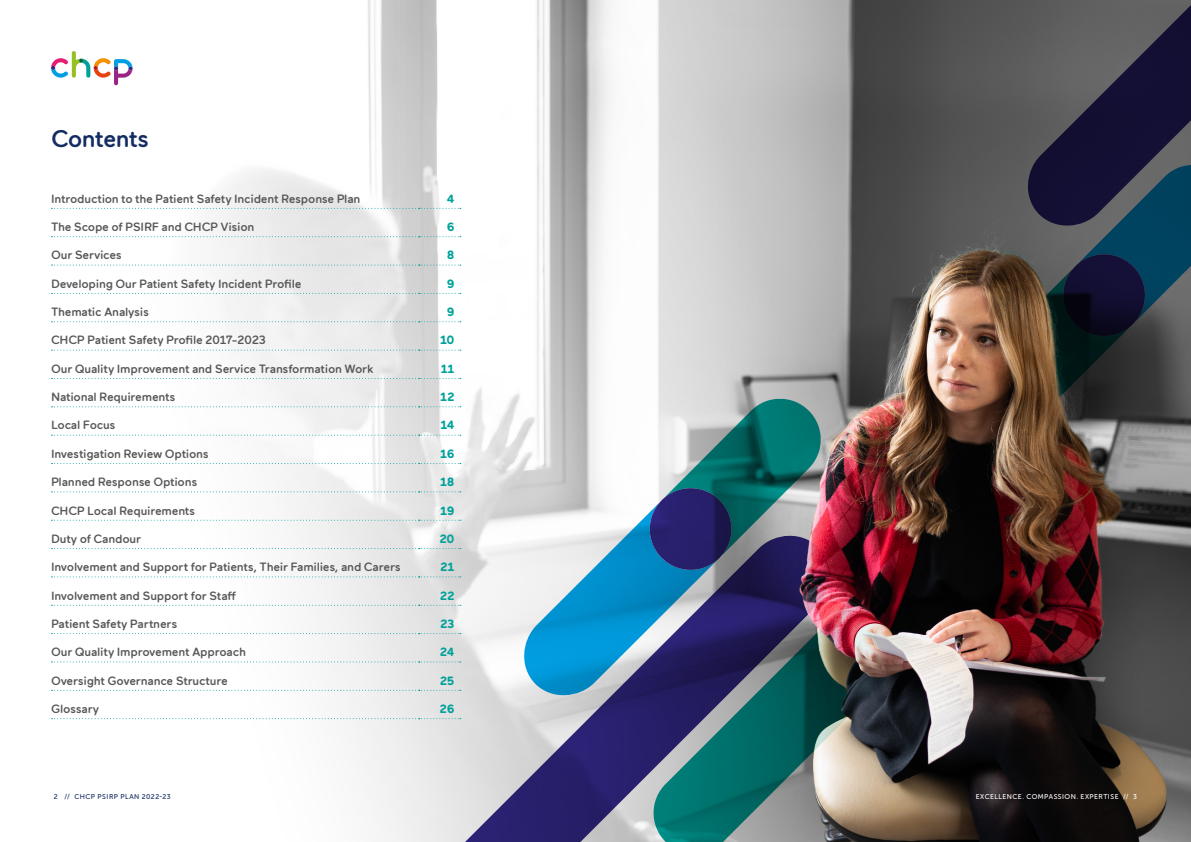
<style>
.page{position:relative;width:1191px;height:842px;background:#fff}
.page>*{position:absolute;margin:0;border:0;box-sizing:border-box;transform-origin:0 0}
.t1{font:500 24px "Maax Rounded";letter-spacing:-.03em;color:#132c62}
.t2{font:500 12px "Maax Rounded";letter-spacing:-.02em;color:#575756}
.t3{font:700 12px "Maax Rounded";letter-spacing:-.04em;color:#00a19a}
.t4{font:7px "Museo Sans Rounded 500";letter-spacing:.07em;color:#fff}
.t5{font:7px "Museo Sans Rounded 500";letter-spacing:.07em;color:#132c62}
</style>
<div class="page">
<img style="left:128px;top:0;width:1063px;height:842px">
<svg style="left:519px;top:395px;width:305px;height:136px"></svg>
<svg style="left:427px;top:531px;width:225px;height:311px"></svg>
<img style="left:652px;top:448px;width:407px;height:394px">
<svg style="left:933px;top:0;width:258px;height:466px;background:#4e4a4c"></svg>
<svg style="left:52px;top:208px;width:409px;height:1px"></svg>
<svg style="left:52px;top:236px;width:409px;height:1px"></svg>
<svg style="left:52px;top:265px;width:409px;height:1px"></svg>
<svg style="left:52px;top:293px;width:409px;height:1px"></svg>
<svg style="left:52px;top:321px;width:409px;height:1px"></svg>
<svg style="left:52px;top:350px;width:409px;height:1px"></svg>
<svg style="left:52px;top:378px;width:409px;height:1px"></svg>
<svg style="left:52px;top:406px;width:409px;height:1px"></svg>
<svg style="left:52px;top:435px;width:409px;height:1px"></svg>
<svg style="left:52px;top:463px;width:409px;height:1px"></svg>
<svg style="left:52px;top:491px;width:409px;height:1px"></svg>
<svg style="left:52px;top:520px;width:409px;height:1px"></svg>
<svg style="left:52px;top:548px;width:409px;height:1px"></svg>
<svg style="left:52px;top:576px;width:409px;height:1px"></svg>
<svg style="left:52px;top:605px;width:409px;height:1px"></svg>
<svg style="left:52px;top:633px;width:409px;height:1px"></svg>
<svg style="left:52px;top:661px;width:409px;height:1px"></svg>
<svg style="left:52px;top:690px;width:409px;height:1px"></svg>
<svg style="left:52px;top:718px;width:409px;height:1px"></svg>
<svg style="left:51px;top:51px;width:82px;height:34px"></svg>
<h1 class="t1" style="left:51px;top:123px;width:99px">Contents</h1>
<p class="t2" style="left:51px;top:191px;width:311px">Introduction to the Patient Safety Incident Response Plan</p>
<p class="t3" style="left:447px;top:191px;width:9px">4</p>
<p class="t2" style="left:51px;top:219px;width:205px">The Scope of PSIRF and CHCP Vision</p>
<p class="t3" style="left:447px;top:220px;width:9px">6</p>
<p class="t2" style="left:51px;top:247px;width:72px">Our Services</p>
<p class="t3" style="left:447px;top:248px;width:9px">8</p>
<p class="t2" style="left:51px;top:276px;width:252px">Developing Our Patient Safety Incident Profile</p>
<p class="t3" style="left:447px;top:276px;width:9px">9</p>
<p class="t2" style="left:51px;top:304px;width:99px">Thematic Analysis</p>
<p class="t3" style="left:447px;top:305px;width:9px">9</p>
<p class="t2" style="left:51px;top:332px;width:217px">CHCP Patient Safety Profile 2017-2023</p>
<p class="t3" style="left:440px;top:333px;width:16px">10</p>
<p class="t2" style="left:51px;top:361px;width:324px">Our Quality Improvement and Service Transformation Work</p>
<p class="t3" style="left:441px;top:361px;width:15px">11</p>
<p class="t2" style="left:51px;top:389px;width:126px">National Requirements</p>
<p class="t3" style="left:440px;top:390px;width:16px">12</p>
<p class="t2" style="left:51px;top:417px;width:66px">Local Focus</p>
<p class="t3" style="left:440px;top:418px;width:16px">14</p>
<p class="t2" style="left:51px;top:446px;width:159px">Investigation Review Options</p>
<p class="t3" style="left:440px;top:446px;width:16px">16</p>
<p class="t2" style="left:51px;top:474px;width:148px">Planned Response Options</p>
<p class="t3" style="left:440px;top:475px;width:16px">18</p>
<p class="t2" style="left:51px;top:503px;width:146px">CHCP Local Requirements</p>
<p class="t3" style="left:440px;top:503px;width:16px">19</p>
<p class="t2" style="left:51px;top:531px;width:92px">Duty of Candour</p>
<p class="t3" style="left:439px;top:531px;width:17px">20</p>
<p class="t2" style="left:51px;top:559px;width:351px">Involvement and Support for Patients, Their Families, and Carers</p>
<p class="t3" style="left:440px;top:560px;width:16px">21</p>
<p class="t2" style="left:51px;top:588px;width:187px">Involvement and Support for Staff</p>
<p class="t3" style="left:440px;top:588px;width:16px">22</p>
<p class="t2" style="left:51px;top:616px;width:128px">Patient Safety Partners</p>
<p class="t3" style="left:440px;top:616px;width:16px">23</p>
<p class="t2" style="left:51px;top:644px;width:196px">Our Quality Improvement Approach</p>
<p class="t3" style="left:440px;top:645px;width:16px">24</p>
<p class="t2" style="left:51px;top:673px;width:178px">Oversight Governance Structure</p>
<p class="t3" style="left:440px;top:673px;width:16px">25</p>
<p class="t2" style="left:51px;top:701px;width:50px">Glossary</p>
<p class="t3" style="left:439px;top:701px;width:17px">26</p>
<p class="t5" style="left:54px;top:793px;width:118px">2 // CHCP PSIRP PLAN 2022-23</p>
<p class="t4" style="left:975px;top:793px;width:163px">EXCELLENCE. COMPASSION. EXPERTISE // 3</p>
</div>
